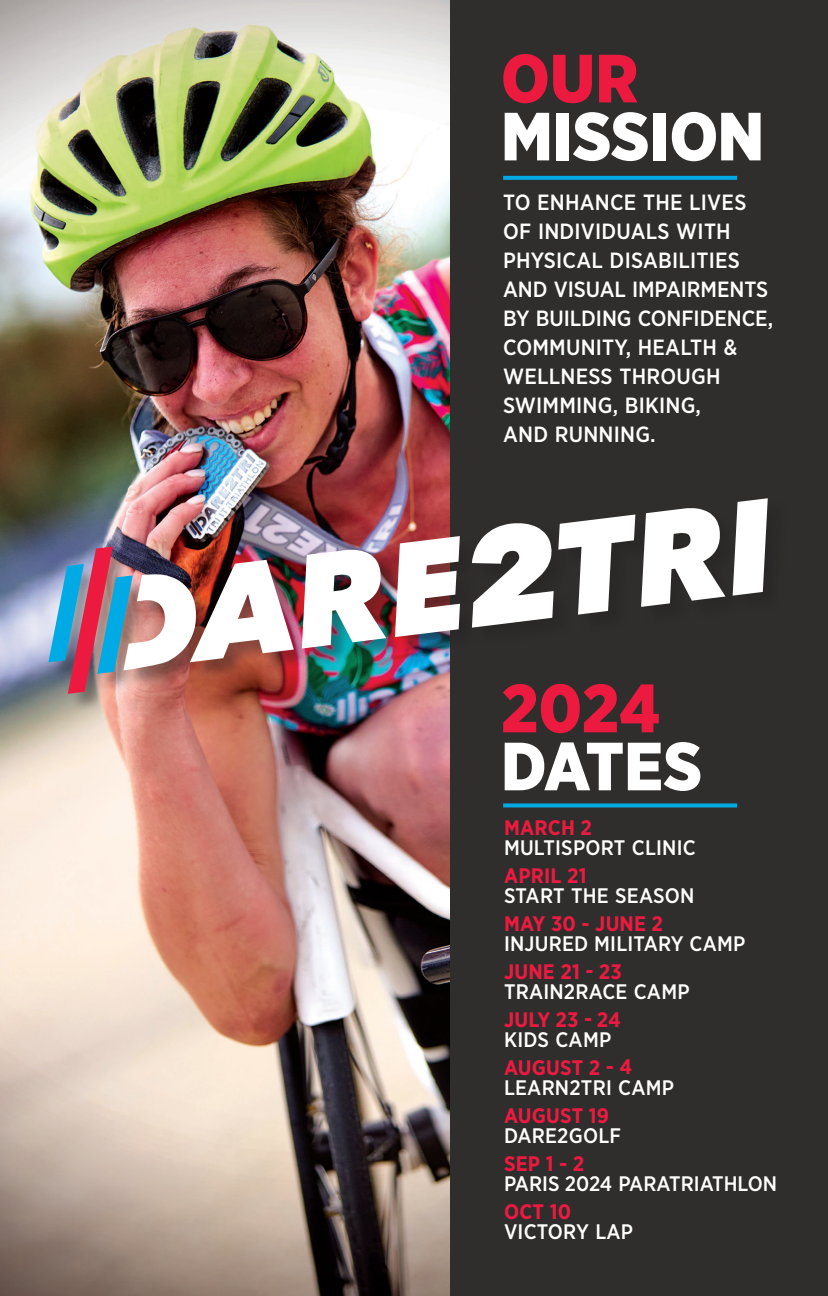
<style>
.page{position:relative;width:828px;height:1296px;background:#fff}
.page>*{position:absolute;margin:0;border:0;box-sizing:border-box;transform-origin:0 0}
.t1{font:900 68px "Gotham Narrow";letter-spacing:.005em;color:#fff}
.t2{font:900 68px "Gotham Narrow";letter-spacing:.005em;color:#ed1a40}
.Caslon2{font:500 22px/29px "Gotham Narrow";letter-spacing:.01em;color:#fff}
.Caslon2-2{font:500 21px "Gotham Narrow";letter-spacing:.01em;color:#fff}
.Caslon2-3{font:700 21px "Gotham Narrow";letter-spacing:.01em;color:#ed1a40}
</style>
<div class="page">
<img style="left:0;top:0;width:450px;height:1296px">
<div style="left:450px;top:0;width:378px;height:1296px;background:#2f2e2d"></div>
<svg style="left:503px;top:176px;width:234px;height:4px"></svg>
<div style="left:50px;top:500px;width:737px;height:213px;background:#231f20;opacity:.4"></div>
<img style="left:302px;top:550px;width:84px;height:99px">
<svg style="left:395px;top:536px;width:65px;height:101px"></svg>
<svg style="left:472px;top:515px;width:163px;height:113px"></svg>
<svg style="left:641px;top:508px;width:85px;height:99px"></svg>
<svg style="left:733px;top:498px;width:35px;height:98px"></svg>
<img style="left:48px;top:546px;width:246px;height:148px">
<svg style="left:503px;top:803px;width:234px;height:4px"></svg>
<p class="t2" style="left:501px;top:34px;width:139px">OUR</p>
<p class="t1" style="left:501px;top:92px;width:264px">MISSION</p>
<p class="Caslon2" style="left:503px;top:187px;width:272px">TO ENHANCE THE LIVES<br>OF INDIVIDUALS WITH<br>PHYSICAL DISABILITIES<br>AND VISUAL IMPAIRMENTS<br>BY BUILDING CONFIDENCE,<br>COMMUNITY, HEALTH &amp;<br>WELLNESS THROUGH<br>SWIMMING, BIKING,<br>AND RUNNING.</p>
<p class="t2" style="left:501px;top:664px;width:161px">2024</p>
<p class="t1" style="left:501px;top:722px;width:202px">DATES</p>
<p class="Caslon2-3" style="left:504px;top:814px;width:89px">MARCH 2</p>
<p class="Caslon2-2" style="left:504px;top:835px;width:193px">MULTISPORT CLINIC</p>
<p class="Caslon2-3" style="left:504px;top:862px;width:84px">APRIL 21</p>
<p class="Caslon2-2" style="left:504px;top:883px;width:192px">START THE SEASON</p>
<p class="Caslon2-3" style="left:504px;top:910px;width:160px">MAY 30 - JUNE 2</p>
<p class="Caslon2-2" style="left:504px;top:931px;width:243px">INJURED MILITARY CAMP</p>
<p class="Caslon2-3" style="left:504px;top:958px;width:119px">JUNE 21 - 23</p>
<p class="Caslon2-2" style="left:504px;top:979px;width:187px">TRAIN2RACE CAMP</p>
<p class="Caslon2-3" style="left:504px;top:1006px;width:118px">JULY 23 - 24</p>
<p class="Caslon2-2" style="left:504px;top:1027px;width:109px">KIDS CAMP</p>
<p class="Caslon2-3" style="left:504px;top:1054px;width:130px">AUGUST 2 - 4</p>
<p class="Caslon2-2" style="left:504px;top:1075px;width:172px">LEARN2TRI CAMP</p>
<p class="Caslon2-3" style="left:504px;top:1102px;width:107px">AUGUST 19</p>
<p class="Caslon2-2" style="left:504px;top:1123px;width:119px">DARE2GOLF</p>
<p class="Caslon2-3" style="left:504px;top:1150px;width:82px">SEP 1 - 2</p>
<p class="Caslon2-2" style="left:504px;top:1171px;width:275px">PARIS 2024 PARATRIATHLON</p>
<p class="Caslon2-3" style="left:504px;top:1198px;width:69px">OCT 10</p>
<p class="Caslon2-2" style="left:504px;top:1219px;width:131px">VICTORY LAP</p>
</div>
